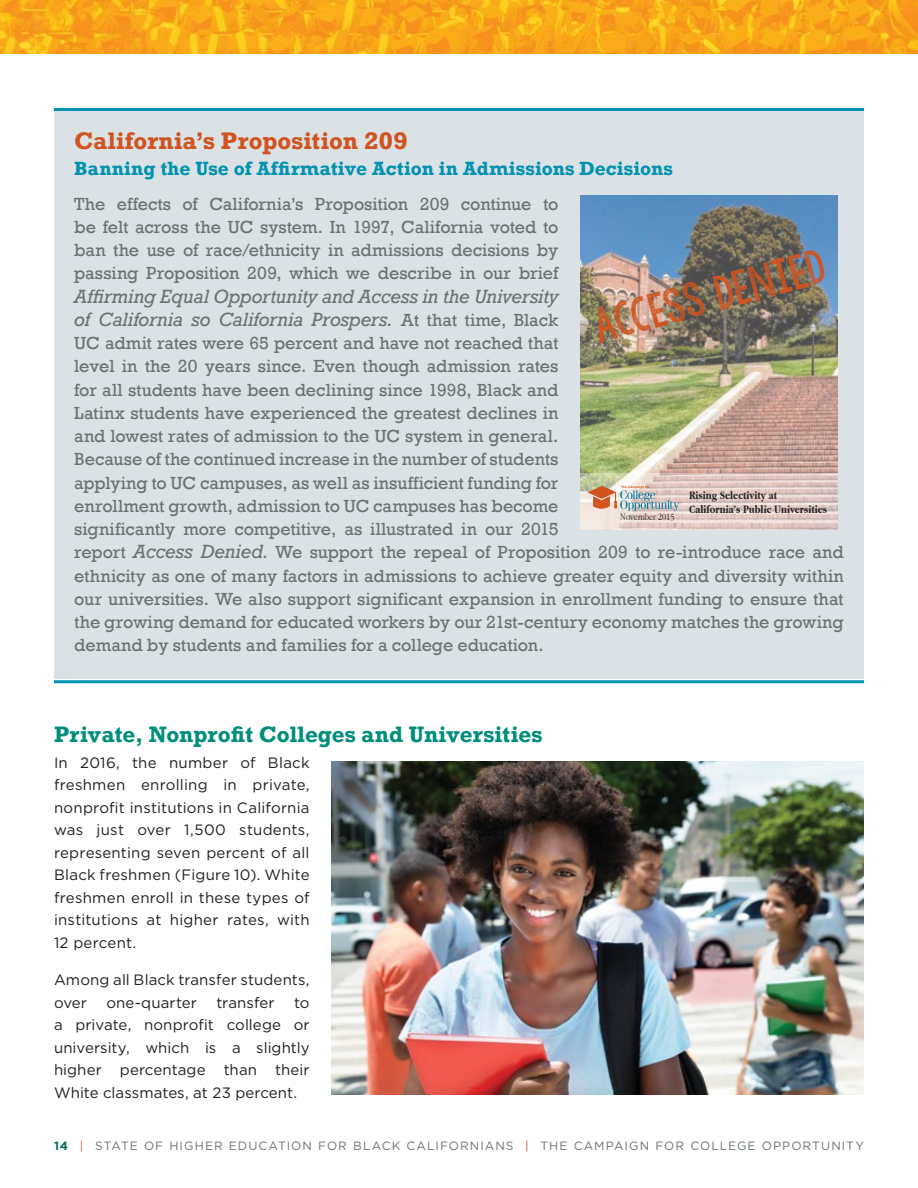
<style>
.page{position:relative;width:918px;height:1188px;background:#fff}
.page>*{position:absolute;margin:0;border:0;box-sizing:border-box;transform-origin:0 0}
.t1{font:38.7px "KG Allof Me";color:#d15420}
.t2{font:700 22.5px "Rockwell";letter-spacing:.005em;color:#d15420}
.t3{font:700 21px "Rockwell";color:#008e7b}
.t4{font:18px/23.2px "Rockwell";color:#6a7372;text-align:justify}
.t5{font:700 18px "Rockwell";letter-spacing:.005em;color:#0092b0}
.t6{font:15px/22.5px "Gotham";letter-spacing:.01em;color:#231f20;text-align:justify}
.t7{font:12px "Gotham";letter-spacing:.09em;color:#6a7372}
.t8{font:700 11.85px/14.1px "Apple Garamond";color:#231f20}
.t9{font:300 10.05px "Apple Garamond";color:#231f20}
.s1{font-style:italic}
.s2{font-weight:700;color:#006d60}
.s3{color:#d15420}
</style>
<div class="page">
<svg style="left:0;top:0;width:918px;height:54px;background:#f8a71a"></svg>
<div style="left:54px;top:110px;width:810px;height:569px;background:#dae2e6"></div>
<hr style="left:54px;top:108px;width:810px;height:3px;background:#0092b0">
<hr style="left:54px;top:680px;width:810px;height:3px;background:#0092b0">
<img style="left:580px;top:196px;width:258px;height:278px">
<svg style="left:580px;top:474px;width:258px;height:55px;background:#e1cec8"></svg>
<svg style="left:587px;top:486px;width:92px;height:25px;background:#c8b5aa"></svg>
<img style="left:331px;top:761px;width:533px;height:334px">
<p class="t2" style="left:74px;top:126px;width:335px">California’s Proposition 209</p>
<p class="t5" style="left:74px;top:157px;width:600px">Banning the Use of Affirmative Action in Admissions Decisions</p>
<p class="t4" style="left:74px;top:192px;width:486px">The effects of California’s Proposition 209 continue to be felt across the UC system. In 1997, California voted to ban the use of race/ethnicity in admissions decisions by passing Proposition 209, which we describe in our brief</p>
<p class="t4" style="left:74px;top:285px;width:771px;text-align:left"><span class="s1">Affirming Equal Opportunity and Access in the University<br>of California so California Prospers.</span> At that time, Black<br>UC admit rates were 65 percent and have not reached that<br>level in the 20 years since. Even though admission rates<br>for all students have been declining since 1998, Black and<br>Latinx students have experienced the greatest declines in<br>and lowest rates of admission to the UC system in general.<br>Because of the continued increase in the number of students<br>applying to UC campuses, as well as insufficient funding for<br>enrollment growth, admission to UC campuses has become<br>significantly more competitive, as illustrated in our 2015<br>report <span class="s1">Access Denied</span>. We support the repeal of Proposition 209 to re-introduce race and ethnicity as one of many factors in admissions to achieve greater equity and diversity within our universities. We also support significant expansion in enrollment funding to ensure that the growing demand for educated workers by our 21st-century economy matches the growing demand by students and families for a college education.</p>
<h1 class="t1" style="left:588px;top:302px;width:240px;rotate:-15deg">ACCESS DENIED</h1>
<p class="t8" style="left:689px;top:488px;width:140px">Rising Selectivity at<br>California’s Public Universities</p>
<p class="t9" style="left:620px;top:511px;width:56px">November 2015</p>
<p class="t3" style="left:54px;top:720px;width:490px">Private, Nonprofit Colleges and Universities</p>
<p class="t6" style="left:54px;top:751px;width:257px">In 2016, the number of Black freshmen enrolling in private, nonprofit institutions in California was just over 1,500 students, representing seven percent of all Black freshmen (Figure 10). White freshmen enroll in these types of institutions at higher rates, with 12 percent.</p>
<p class="t6" style="left:54px;top:969px;width:257px">Among all Black transfer students, over</p>
<p class="t6" style="left:106px;top:991px;width:92px">one-quarter</p>
<p class="t6" style="left:216px;top:991px;width:60px">transfer</p>
<p class="t6" style="left:54px;top:991px;width:257px;text-indent:240px">to a private, nonprofit college or university, which is a slightly higher percentage than their White classmates, at 23 percent.</p>
<p class="t7" style="left:54px;top:1138px;width:812px"><span class="s2">14</span> <span class="s3">|</span> STATE OF HIGHER EDUCATION FOR BLACK CALIFORNIANS <span class="s3">|</span> THE CAMPAIGN FOR COLLEGE OPPORTUNITY</p>
</div>
